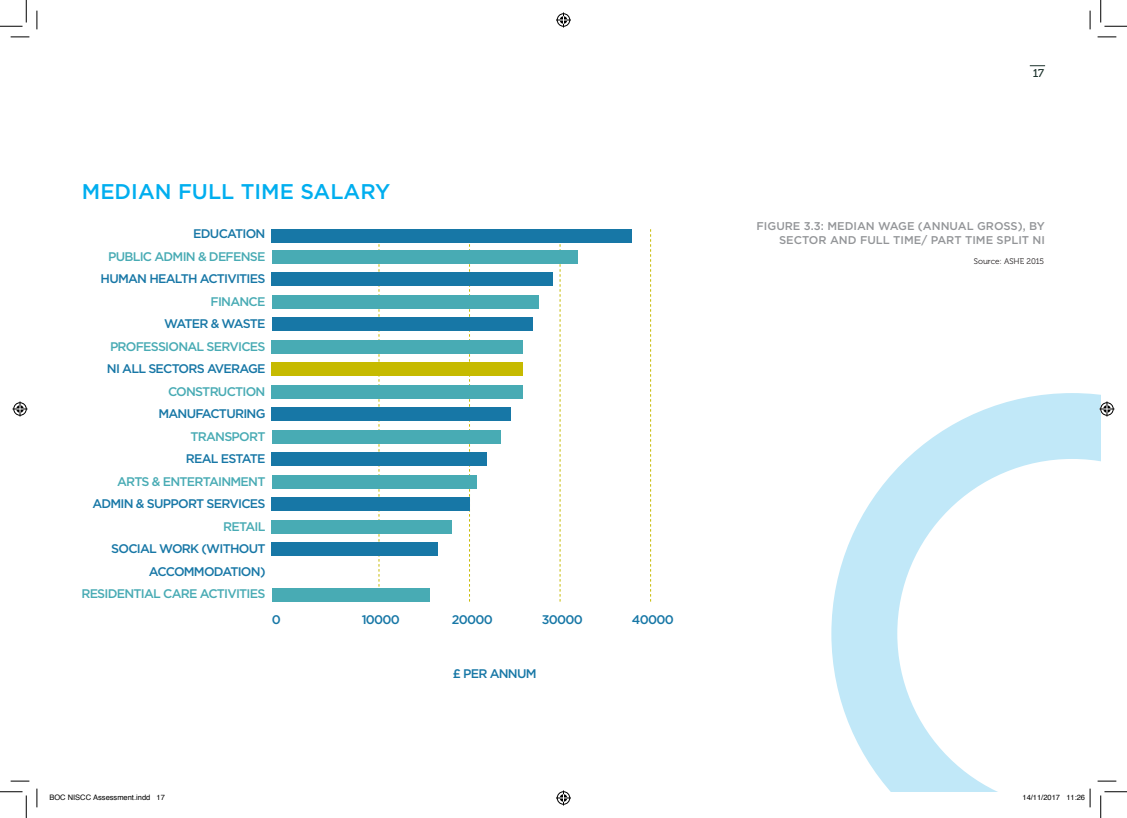
<style>
.page{position:relative;width:1127px;height:818px;background:#fff}
.page>*{position:absolute;margin:0;border:0;box-sizing:border-box;transform-origin:0 0}
.Big_Quote{font:500 21.25px "Gotham";color:#00aeef}
.New_Paragraph_Headin{font:500 12.5px/22.5px "Gotham";letter-spacing:-.06em;color:#1777a6;text-align:right}
.New_Paragraph_Headin-2{font:500 12.5px "Gotham";letter-spacing:-.06em;color:#48abb4}
.Figure_table{font:500 11.25px/13.8px "Gotham";color:#939598;text-align:right}
.t1{font:11.25px "Museo 500";color:#1a302a}
.Subtext{font:8.12px "Museo 300";color:#231f20}
.t2{font:7.5px "Helvetica";color:#000}
</style>
<div class="page">
<svg style="left:1029px;top:65px;width:15px;height:1px"></svg>
<svg style="left:650px;top:229px;width:1px;height:373px"></svg>
<svg style="left:559px;top:242px;width:1px;height:360px"></svg>
<svg style="left:469px;top:242px;width:1px;height:360px"></svg>
<svg style="left:378px;top:242px;width:1px;height:360px"></svg>
<div style="left:272px;top:229px;width:359px;height:13px;background:#1777a6"></div>
<div style="left:272px;top:250px;width:305px;height:13px;background:#48abb4"></div>
<div style="left:272px;top:273px;width:281px;height:13px;background:#1777a6"></div>
<div style="left:272px;top:453px;width:215px;height:13px;background:#1777a6"></div>
<div style="left:272px;top:363px;width:251px;height:13px;background:#c6ba00"></div>
<div style="left:272px;top:542px;width:166px;height:14px;background:#1777a6"></div>
<div style="left:272px;top:318px;width:260px;height:13px;background:#1777a6"></div>
<div style="left:272px;top:498px;width:197px;height:13px;background:#1777a6"></div>
<div style="left:272px;top:408px;width:239px;height:13px;background:#1777a6"></div>
<div style="left:272px;top:295px;width:266px;height:13px;background:#48abb4"></div>
<div style="left:272px;top:475px;width:204px;height:13px;background:#48abb4"></div>
<div style="left:272px;top:385px;width:251px;height:13px;background:#48abb4"></div>
<div style="left:272px;top:588px;width:157px;height:13px;background:#48abb4"></div>
<div style="left:272px;top:340px;width:251px;height:13px;background:#48abb4"></div>
<div style="left:272px;top:520px;width:179px;height:13px;background:#48abb4"></div>
<div style="left:272px;top:430px;width:228px;height:13px;background:#48abb4"></div>
<svg style="left:831px;top:393px;width:269px;height:399px"></svg>
<svg style="left:11px;top:36px;width:18px;height:2px"></svg>
<svg style="left:1097px;top:36px;width:18px;height:2px"></svg>
<svg style="left:11px;top:780px;width:18px;height:2px"></svg>
<svg style="left:1097px;top:780px;width:18px;height:2px"></svg>
<svg style="left:36px;top:11px;width:2px;height:18px"></svg>
<svg style="left:36px;top:788px;width:2px;height:19px"></svg>
<svg style="left:1089px;top:11px;width:1px;height:18px"></svg>
<svg style="left:0;top:0;width:27px;height:27px"></svg>
<svg style="left:0;top:791px;width:27px;height:27px"></svg>
<svg style="left:1100px;top:0;width:26px;height:27px"></svg>
<svg style="left:1100px;top:791px;width:26px;height:27px"></svg>
<svg style="left:556px;top:13px;width:15px;height:15px"></svg>
<svg style="left:556px;top:790px;width:15px;height:15px"></svg>
<svg style="left:13px;top:401px;width:15px;height:15px"></svg>
<svg style="left:1099px;top:401px;width:15px;height:15px"></svg>
<svg style="left:1066px;top:788px;width:24px;height:19px"></svg>
<p class="Big_Quote" style="left:82px;top:180px;width:310px">MEDIAN FULL TIME SALARY</p>
<p class="New_Paragraph_Headin" style="left:193px;top:222px;width:74px">EDUCATION</p>
<p class="New_Paragraph_Headin-2" style="left:108px;top:249px;width:159px">PUBLIC ADMIN &amp; DEFENSE</p>
<p class="New_Paragraph_Headin" style="left:101px;top:267px;width:166px">HUMAN HEALTH ACTIVITIES</p>
<p class="New_Paragraph_Headin-2" style="left:210px;top:294px;width:56px">FINANCE</p>
<p class="New_Paragraph_Headin" style="left:164px;top:312px;width:103px">WATER &amp; WASTE</p>
<p class="New_Paragraph_Headin-2" style="left:110px;top:339px;width:157px">PROFESSIONAL SERVICES</p>
<p class="New_Paragraph_Headin" style="left:107px;top:357px;width:160px">NI ALL SECTORS AVERAGE</p>
<p class="New_Paragraph_Headin-2" style="left:168px;top:384px;width:99px">CONSTRUCTION</p>
<p class="New_Paragraph_Headin" style="left:158px;top:402px;width:109px">MANUFACTURING</p>
<p class="New_Paragraph_Headin-2" style="left:190px;top:429px;width:76px">TRANSPORT</p>
<p class="New_Paragraph_Headin" style="left:186px;top:447px;width:81px">REAL ESTATE</p>
<p class="New_Paragraph_Headin-2" style="left:117px;top:474px;width:150px">ARTS &amp; ENTERTAINMENT</p>
<p class="New_Paragraph_Headin" style="left:92px;top:492px;width:175px">ADMIN &amp; SUPPORT SERVICES</p>
<p class="New_Paragraph_Headin-2" style="left:223px;top:519px;width:44px">RETAIL</p>
<p class="New_Paragraph_Headin" style="left:111px;top:537px;width:156px">SOCIAL WORK (WITHOUT<br>ACCOMMODATION)</p>
<p class="New_Paragraph_Headin-2" style="left:81px;top:587px;width:185px">RESIDENTIAL CARE ACTIVITIES</p>
<p class="New_Paragraph_Headin" style="left:272px;top:608px;width:11px">0</p>
<p class="New_Paragraph_Headin" style="left:362px;top:608px;width:40px">10000</p>
<p class="New_Paragraph_Headin" style="left:452px;top:608px;width:42px">20000</p>
<p class="New_Paragraph_Headin" style="left:542px;top:608px;width:42px">30000</p>
<p class="New_Paragraph_Headin" style="left:632px;top:608px;width:43px">40000</p>
<p class="New_Paragraph_Headin" style="left:453px;top:661px;width:85px">£ PER ANNUM</p>
<p class="t1" style="left:1032px;top:67px;width:13px">17</p>
<p class="Figure_table" style="left:756px;top:219px;width:290px">FIGURE 3.3: MEDIAN WAGE (ANNUAL GROSS), BY<br>SECTOR AND FULL TIME/ PART TIME SPLIT NI</p>
<p class="Subtext" style="left:973px;top:256px;width:72px">Source: ASHE 2015</p>
<p class="t2" style="left:49px;top:791px;width:117px">BOC NISCC Assessment.indd 17</p>
<p class="t2" style="left:1022px;top:791px;width:64px">14/11/2017 11:26</p>
</div>
